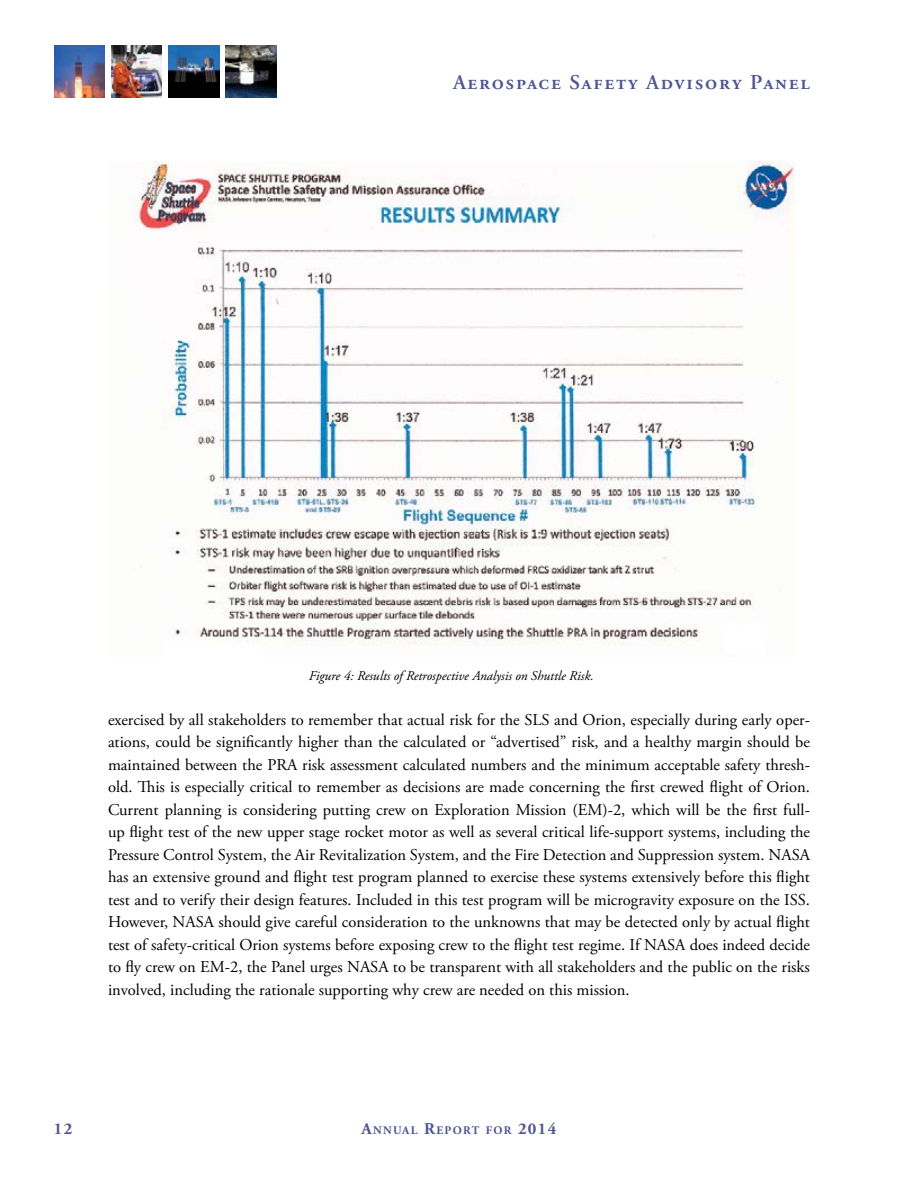
<style>
.page{position:relative;width:918px;height:1188px;background:#fff}
.page>*{position:absolute;margin:0;border:0;box-sizing:border-box;transform-origin:0 0}
.t1{font:600 21px "Adobe Garamond Pro";letter-spacing:.08em;color:#505690}
.t2{font:16.5px/22.5px "Adobe Garamond Pro";color:#000;text-align:justify}
.t3{font:700 16.5px "Adobe Garamond Pro";color:#505690}
.t4{font:italic 13.5px "Adobe Garamond Pro";color:#000}
.t5{font:700 11.55px "Adobe Garamond Pro";letter-spacing:.115em;color:#505690}
.s1{font-size:16.5px}
</style>
<div class="page">
<img style="left:111px;top:46px;width:51px;height:51px">
<img style="left:226px;top:46px;width:50px;height:51px">
<img style="left:54px;top:46px;width:51px;height:51px">
<img style="left:168px;top:46px;width:51px;height:51px">
<img style="left:129px;top:162px;width:665px;height:484px">
<p class="t1" style="left:453px;top:70px;width:358px">Aerospace Safety Advisory Panel</p>
<h1 class="t4" style="left:309px;top:667px;width:287px">Figure 4: Results of Retrospective Analysis on Shuttle Risk.</h1>
<p class="t2" style="left:108px;top:709px;width:704px">exercised by all stakeholders to remember that actual risk for the SLS and Orion, especially during early oper&shy;ations, could be significantly higher than the calculated or “advertised” risk, and a healthy margin should be maintained between the PRA risk assessment calculated numbers and the minimum acceptable safety thresh&shy;old. This is especially critical to remember as decisions are made concerning the first crewed flight of Orion.<br>Current planning is considering putting crew on Exploration Mission (EM)-2, which will be the first full&shy;up flight test of the new upper stage rocket motor as well as several critical life-support systems, including the Pressure Control System, the Air Revitalization System, and the Fire Detection and Suppression system. NASA has an extensive ground and flight test program planned to exercise these systems extensively before this flight test and to verify their design features. Included in this test program will be microgravity exposure on the ISS.<br>However, NASA should give careful consideration to the unknowns that may be detected only by actual flight test of safety-critical Orion systems before exposing crew to the flight test regime. If NASA does indeed decide to fly crew on EM-2, the Panel urges NASA to be transparent with all stakeholders and the public on the risks involved, including the rationale supporting why crew are needed on this mission.</p>
<p class="t3" style="left:54px;top:1119px;width:20px">12</p>
<p class="t5" style="left:362px;top:1124px;width:196px"><span class="s1">A</span>NNUAL <span class="s1">R</span>EPORT FOR <span class="s1">2014</span></p>
</div>
